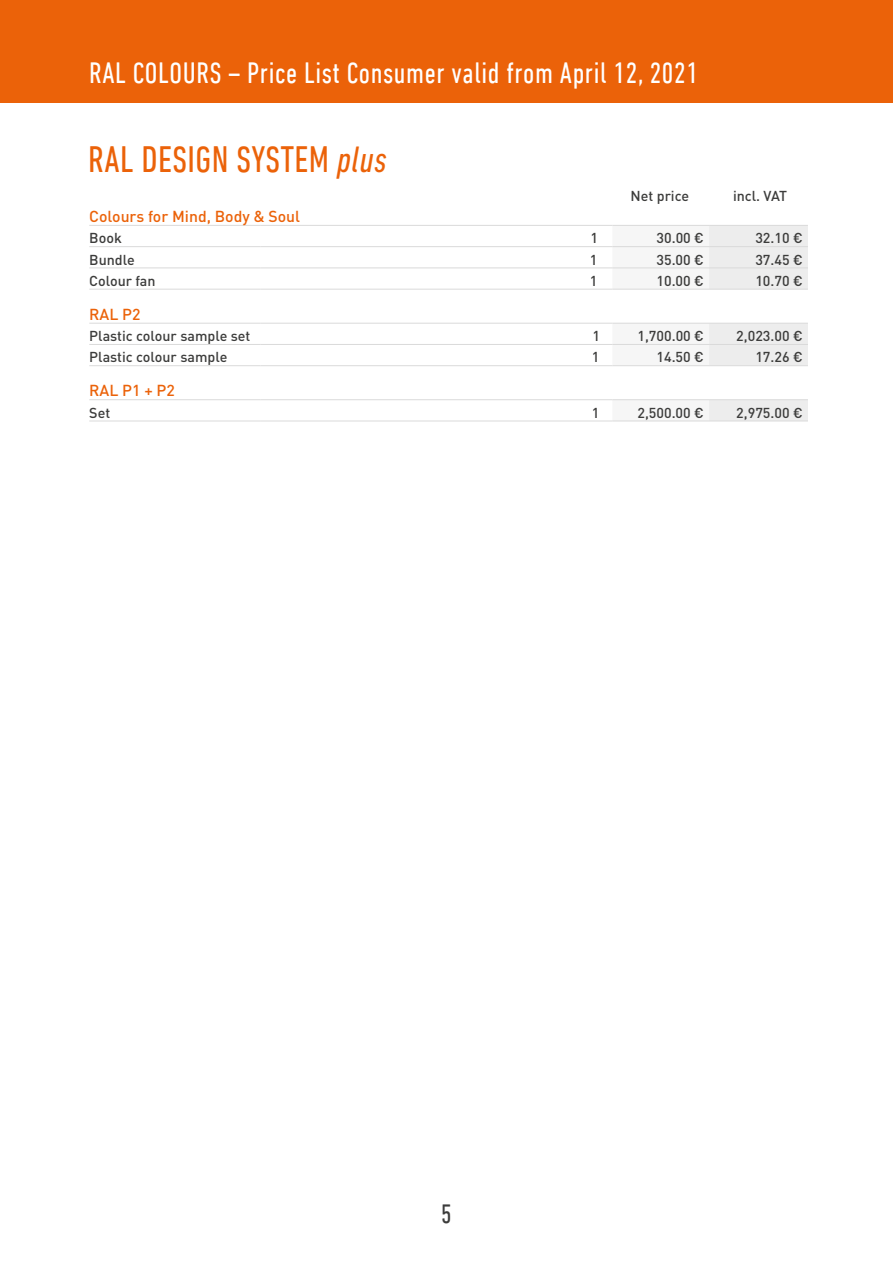
<style>
.page{position:relative;width:893px;height:1263px;background:#fff}
.page>*{position:absolute;margin:0;border:0;box-sizing:border-box;transform-origin:0 0}
.t1{font:condensed 37.5px "DIN Next LT Pro";letter-spacing:.01em;color:#eb6209}
.t2{font:condensed 30px "DIN Next LT Pro";letter-spacing:.02em;color:#fff}
.t3{font:condensed 27px "DIN Next LT Pro";color:#3c3c3b}
.t4{font:500 15.75px "DIN Pro";color:#eb6209}
.t5{font:500 14.25px "DIN Pro";color:#3c3c3b}
.s1{font-style:italic}
</style>
<div class="page">
<div style="left:0;top:0;width:893px;height:103px;background:#eb6209"></div>
<svg style="left:612px;top:226px;width:196px;height:195px"></svg>
<hr style="left:89px;top:225px;width:171px;height:1px;background:#dadada">
<hr style="left:260px;top:225px;width:352px;height:1px;background:#dadada">
<hr style="left:612px;top:225px;width:97px;height:1px;background:#dadada">
<hr style="left:709px;top:225px;width:99px;height:1px;background:#dadada">
<hr style="left:89px;top:246px;width:171px;height:1px;background:#dadada">
<hr style="left:260px;top:246px;width:352px;height:1px;background:#dadada">
<hr style="left:612px;top:246px;width:97px;height:1px;background:#dadada">
<hr style="left:709px;top:246px;width:99px;height:1px;background:#dadada">
<hr style="left:89px;top:267px;width:171px;height:1px;background:#dadada">
<hr style="left:260px;top:267px;width:352px;height:1px;background:#dadada">
<hr style="left:612px;top:267px;width:97px;height:1px;background:#dadada">
<hr style="left:709px;top:267px;width:99px;height:1px;background:#dadada">
<hr style="left:89px;top:289px;width:171px;height:1px;background:#dadada">
<hr style="left:260px;top:289px;width:352px;height:1px;background:#dadada">
<hr style="left:612px;top:289px;width:97px;height:1px;background:#dadada">
<hr style="left:709px;top:289px;width:99px;height:1px;background:#dadada">
<hr style="left:89px;top:323px;width:171px;height:1px;background:#dadada">
<hr style="left:260px;top:323px;width:352px;height:1px;background:#dadada">
<hr style="left:612px;top:323px;width:97px;height:1px;background:#dadada">
<hr style="left:709px;top:323px;width:99px;height:1px;background:#dadada">
<hr style="left:89px;top:344px;width:171px;height:1px;background:#dadada">
<hr style="left:260px;top:344px;width:352px;height:1px;background:#dadada">
<hr style="left:612px;top:344px;width:97px;height:1px;background:#dadada">
<hr style="left:709px;top:344px;width:99px;height:1px;background:#dadada">
<hr style="left:89px;top:365px;width:171px;height:1px;background:#dadada">
<hr style="left:260px;top:365px;width:352px;height:1px;background:#dadada">
<hr style="left:612px;top:365px;width:97px;height:1px;background:#dadada">
<hr style="left:709px;top:365px;width:99px;height:1px;background:#dadada">
<hr style="left:89px;top:399px;width:171px;height:1px;background:#dadada">
<hr style="left:260px;top:399px;width:352px;height:1px;background:#dadada">
<hr style="left:612px;top:399px;width:97px;height:1px;background:#dadada">
<hr style="left:709px;top:399px;width:99px;height:1px;background:#dadada">
<hr style="left:89px;top:421px;width:171px;height:1px;background:#dadada">
<hr style="left:260px;top:421px;width:352px;height:1px;background:#dadada">
<hr style="left:612px;top:421px;width:97px;height:1px;background:#dadada">
<hr style="left:709px;top:421px;width:99px;height:1px;background:#dadada">
<h2 class="t2" style="left:89px;top:56px;width:610px">RAL COLOURS – Price List Consumer valid from April 12, 2021</h2>
<h1 class="t1" style="left:88px;top:138px;width:300px">RAL DESIGN SYSTEM <span class="s1">plus</span></h1>
<p class="t5" style="left:631px;top:185px;width:60px">Net price</p>
<p class="t5" style="left:733px;top:185px;width:56px">incl. VAT</p>
<p class="t4" style="left:89px;top:204px;width:212px">Colours for Mind, Body &amp; Soul</p>
<p class="t5" style="left:89px;top:227px;width:34px">Book</p>
<p class="t5" style="left:590px;top:227px;width:9px">1</p>
<p class="t5" style="left:656px;top:227px;width:49px">30.00 €</p>
<p class="t5" style="left:755px;top:227px;width:49px">32.10 €</p>
<p class="t5" style="left:89px;top:248px;width:47px">Bundle</p>
<p class="t5" style="left:590px;top:248px;width:9px">1</p>
<p class="t5" style="left:656px;top:248px;width:49px">35.00 €</p>
<p class="t5" style="left:755px;top:248px;width:49px">37.45 €</p>
<p class="t5" style="left:89px;top:270px;width:68px">Colour fan</p>
<p class="t5" style="left:590px;top:270px;width:9px">1</p>
<p class="t5" style="left:656px;top:270px;width:49px">10.00 €</p>
<p class="t5" style="left:755px;top:270px;width:49px">10.70 €</p>
<p class="t4" style="left:89px;top:302px;width:53px">RAL P2</p>
<p class="t5" style="left:89px;top:325px;width:163px">Plastic colour sample set</p>
<p class="t5" style="left:592px;top:325px;width:9px">1</p>
<p class="t5" style="left:637px;top:325px;width:68px">1,700.00 €</p>
<p class="t5" style="left:736px;top:325px;width:68px">2,023.00 €</p>
<p class="t5" style="left:89px;top:346px;width:140px">Plastic colour sample</p>
<p class="t5" style="left:592px;top:346px;width:9px">1</p>
<p class="t5" style="left:656px;top:346px;width:49px">14.50 €</p>
<p class="t5" style="left:755px;top:346px;width:49px">17.26 €</p>
<p class="t4" style="left:89px;top:378px;width:87px">RAL P1 + P2</p>
<p class="t5" style="left:89px;top:401px;width:22px">Set</p>
<p class="t5" style="left:592px;top:401px;width:9px">1</p>
<p class="t5" style="left:637px;top:401px;width:68px">2,500.00 €</p>
<p class="t5" style="left:736px;top:401px;width:68px">2,975.00 €</p>
<h3 class="t3" style="left:441px;top:1198px;width:12px">5</h3>
</div>
